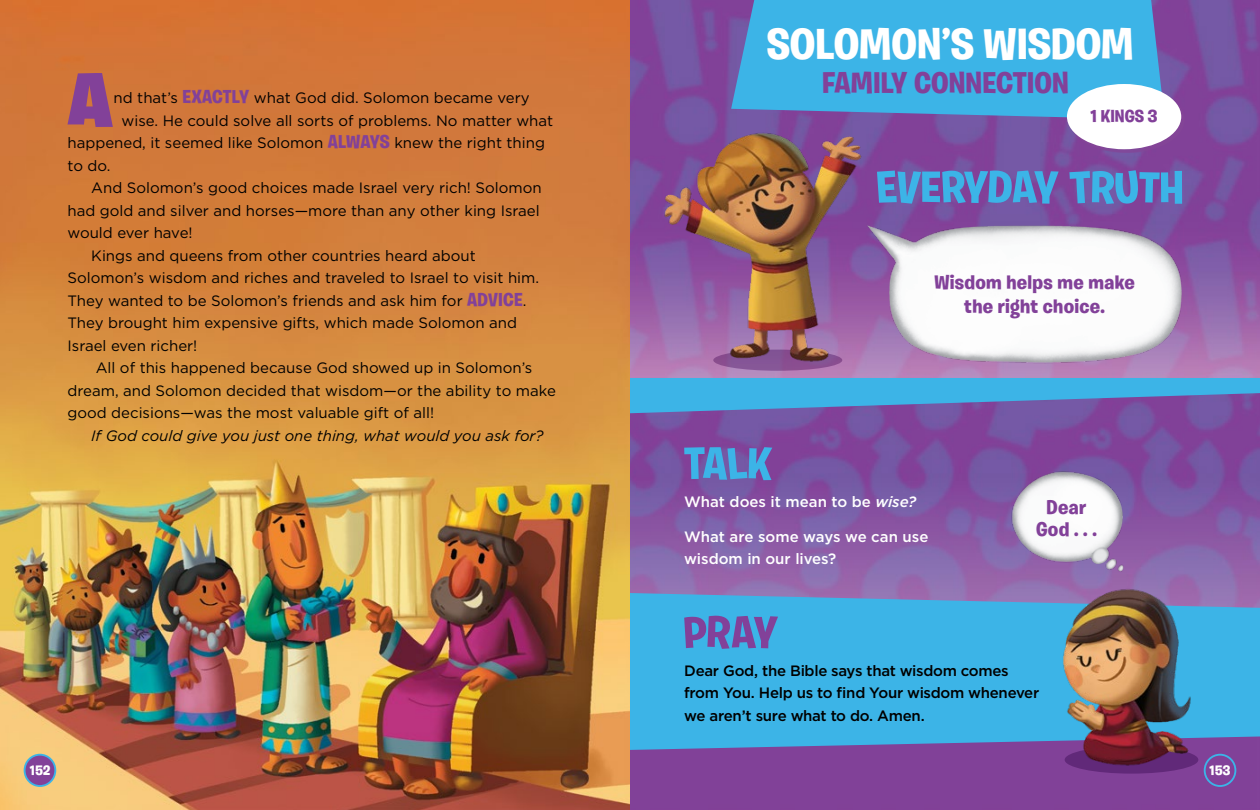
<style>
.page{position:relative;width:1260px;height:810px;background:#fff}
.page>*{position:absolute;margin:0;border:0;box-sizing:border-box;transform-origin:0 0}
.t1{font:900 75px "Burbank Big";color:#824199}
.t2{font:700 43.75px "Burbank Big";color:#fff}
.t3{font:700 30px "Burbank Big";color:#824199}
.t4{font:700 20px/23.8px "Burbank Big";letter-spacing:.015em;color:#824199;text-align:center}
.t5{font:700 17.5px "Burbank Big";color:#824199}
.t6{font:15px "Gotham";color:#000}
.t7{font:500 15px/22.5px "Gotham";letter-spacing:-.02em;color:#000}
.t8{font:500 15px/22.5px "Gotham";color:#fff}
.t9{font:italic 15px "Gotham";color:#000}
.t10{font:700 13.75px "Burbank Big";letter-spacing:.025em;color:#fff}
.s1{font-family:"Burbank Big";font-weight:700;font-size:18.75px;color:#824199}
.s2{font-style:italic}
</style>
<div class="page">
<img style="left:630px;top:0;width:630px;height:810px">
<svg style="left:630px;top:593px;width:630px;height:157px;background:#42ade2"></svg>
<svg style="left:630px;top:378px;width:630px;height:36px;background:#4e95d1"></svg>
<svg style="left:731px;top:0;width:434px;height:120px;background:#41aae0"></svg>
<svg style="left:684px;top:447px;width:88px;height:33px;background:#5884c5"></svg>
<svg style="left:684px;top:616px;width:94px;height:33px;background:#6372ba"></svg>
<div style="left:1070px;top:87px;width:115px;height:66px;background:#844597;opacity:.8"></div>
<div style="left:1067px;top:84px;width:114px;height:65px;background:#fff;border-radius:50%"></div>
<img style="left:0;top:0;width:630px;height:810px">
<div style="left:25px;top:755px;width:30px;height:31px;background:#824199;border-radius:50%"></div>
<div style="left:24px;top:754px;width:32px;height:33px;border:2px solid #3cb4e7;border-radius:50%"></div>
<div style="left:1205px;top:755px;width:30px;height:31px;background:#824199;border-radius:50%"></div>
<div style="left:1204px;top:754px;width:32px;height:33px;border:2px solid #3cb4e7;border-radius:50%"></div>
<img style="left:659px;top:120px;width:209px;height:255px">
<svg style="left:877px;top:170px;width:182px;height:34px;background:#5785c6"></svg>
<svg style="left:1069px;top:170px;width:113px;height:34px;background:#5884c5"></svg>
<img style="left:862px;top:209px;width:328px;height:165px">
<img style="left:1039px;top:577px;width:175px;height:202px">
<img style="left:1000px;top:458px;width:150px;height:134px">
<h1 class="t1" style="left:68px;top:53px;width:47px">A</h1>
<p class="t6" style="left:114px;top:88px;width:418px">nd that’s <span class="s1">EXACTLY</span> what God did. Solomon became very</p>
<p class="t6" style="left:121px;top:111px;width:433px">wise. He could solve all sorts of problems. No matter what</p>
<p class="t6" style="left:67px;top:133px;width:479px">happened, it seemed like Solomon <span class="s1">ALWAYS</span> knew the right thing</p>
<p class="t6" style="left:68px;top:156px;width:45px">to do.</p>
<p class="t6" style="left:91px;top:178px;width:452px">And Solomon’s good choices made Israel very rich! Solomon</p>
<p class="t6" style="left:68px;top:201px;width:474px">had gold and silver and horses—more than any other king Israel</p>
<p class="t6" style="left:68px;top:223px;width:127px">would ever have!</p>
<p class="t6" style="left:91px;top:246px;width:386px">Kings and queens from other countries heard about</p>
<p class="t6" style="left:68px;top:268px;width:473px">Solomon’s wisdom and riches and traveled to Israel to visit him.</p>
<p class="t6" style="left:68px;top:291px;width:460px">They wanted to be Solomon’s friends and ask him for <span class="s1">ADVICE</span>.</p>
<p class="t6" style="left:68px;top:313px;width:451px">They brought him expensive gifts, which made Solomon and</p>
<p class="t6" style="left:68px;top:336px;width:131px">Israel even richer!</p>
<p class="t6" style="left:96px;top:358px;width:438px">All of this happened because God showed up in Solomon’s</p>
<p class="t6" style="left:68px;top:381px;width:490px">dream, and Solomon decided that wisdom—or the ability to make</p>
<p class="t6" style="left:68px;top:403px;width:368px">good decisions—was the most valuable gift of all!</p>
<p class="t9" style="left:91px;top:426px;width:454px">If God could give you just one thing, what would you ask for?</p>
<h2 class="t2" style="left:767px;top:18px;width:368px">SOLOMON’S WISDOM</h2>
<h3 class="t3" style="left:822px;top:64px;width:248px">FAMILY CONNECTION</h3>
<p class="t5" style="left:1090px;top:106px;width:69px">1 KINGS 3</p>
<h3 class="t4" style="left:934px;top:271px;width:202px">Wisdom helps me make the right choice.</h3>
<p class="t8" style="left:684px;top:490px;width:234px">What does it mean to be <span class="s2">wise?</span></p>
<p class="t8" style="left:684px;top:525px;width:246px">What are some ways we can use wisdom in our lives?</p>
<h3 class="t4" style="left:1036px;top:497px;width:62px;line-height:21.2px">Dear<br>God . . .</h3>
<p class="t7" style="left:684px;top:659px;width:357px">Dear God, the Bible says that wisdom comes from You. Help us to find Your wisdom whenever we aren’t sure what to do. Amen.</p>
<p class="t10" style="left:30px;top:762px;width:22px">152</p>
<p class="t10" style="left:1209px;top:762px;width:23px">153</p>
</div>
